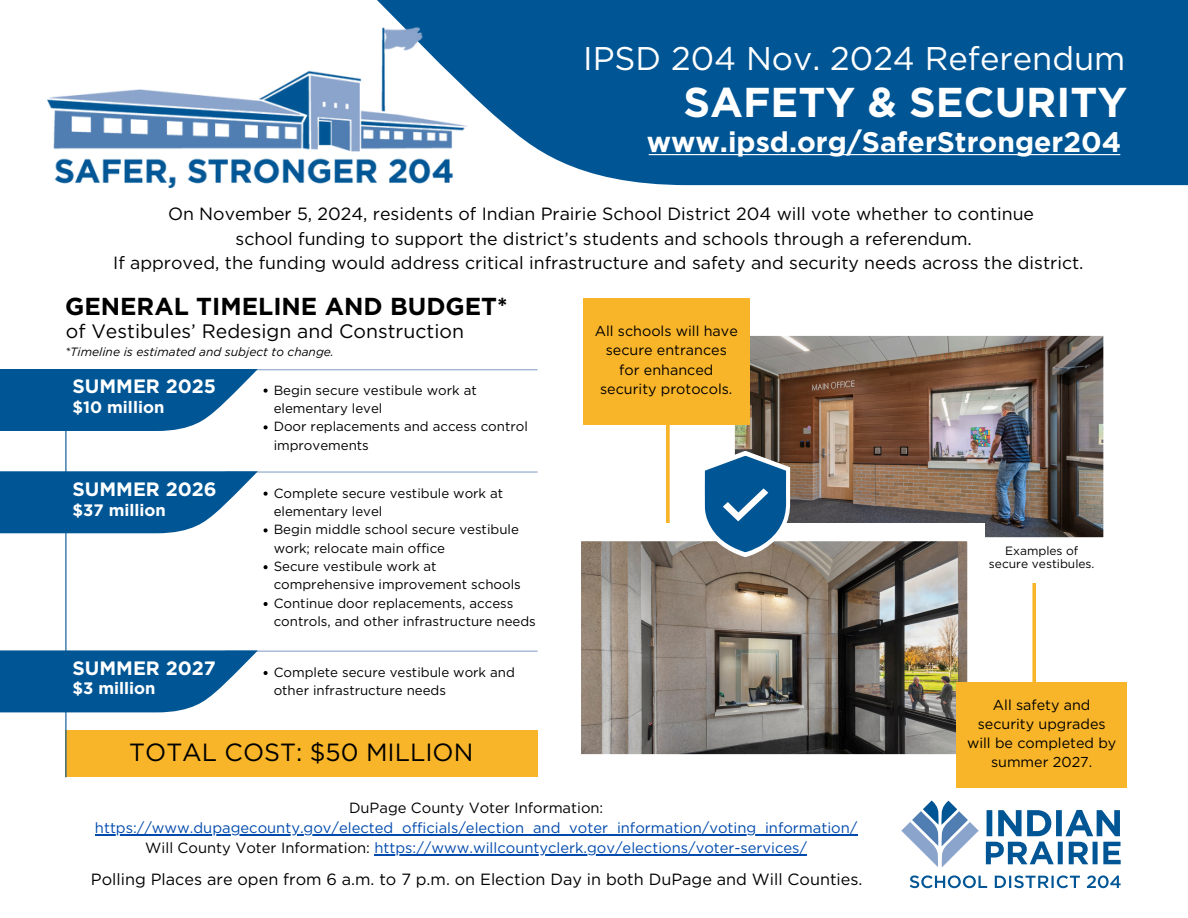
<style>
.page{position:relative;width:1188px;height:918px;background:#fff}
.page>*{position:absolute;margin:0;border:0;box-sizing:border-box;transform-origin:0 0}
.t1{font:700 41.7px "Gotham";color:#fff}
.t2{font:32.85px "Gotham";color:#fff}
.t3{font:700 28.35px "Gotham";color:#fff}
.t4{font:24.9px "Gotham";color:#000}
.t5{font:700 24.6px "Gotham";color:#000}
.t6{font:19.5px "Gotham";color:#000}
.t7{font:700 19.35px "Gotham";color:#fff}
.t8{font:17.7px "Gotham";color:#000}
.t9{font:700 16.5px "Gotham";color:#fff}
.t10{font:16.2px "Gotham";color:#000}
.t11{font:14.7px/20px "Gotham";color:#004aad;text-align:center}
.t12{font:14.7px "Gotham";color:#000}
.t13{font:14.4px/19.2px "Gotham";color:#000;text-align:center}
.t14{font:13.35px/18.5px "Gotham";color:#000}
.t15{font:italic 12px "Gotham";color:#000}
.t16{font:12px/13px "Gotham";color:#000;text-align:center}
.s1{color:#000}
</style>
<div class="page">
<svg style="left:901px;top:800px;width:78px;height:67px"></svg>
<svg style="left:986px;top:842px;width:135px;height:22px"></svg>
<svg style="left:987px;top:810px;width:133px;height:26px"></svg>
<svg style="left:910px;top:875px;width:211px;height:13px"></svg>
<div style="left:377px;top:0;width:811px;height:185px;background:#005595"></div>
<img style="left:48px;top:27px;width:419px;height:160px">
<svg style="left:666px;top:424px;width:369px;height:258px"></svg>
<img style="left:717px;top:318px;width:387px;height:226px">
<svg style="left:581px;top:523px;width:404px;height:232px;background:#8f887f"></svg>
<div style="left:583px;top:298px;width:166px;height:126px;background:#f9b529"></div>
<div style="left:956px;top:682px;width:171px;height:106px;background:#f9b529"></div>
<div style="left:985px;top:544px;width:123px;height:39px;background:#fff"></div>
<div style="left:65px;top:730px;width:473px;height:47px;background:#f9b529"></div>
<hr style="left:65px;top:385px;width:1px;height:392px;background:#005695">
<hr style="left:225px;top:369px;width:313px;height:1px;background:#8ba4ca">
<hr style="left:225px;top:651px;width:313px;height:1px;background:#8ba4ca">
<hr style="left:225px;top:471px;width:313px;height:2px;background:#8ba4ca">
<svg style="left:0;top:369px;width:258px;height:62px;background:#206ba2"></svg>
<svg style="left:0;top:471px;width:258px;height:62px;background:#206ba2"></svg>
<svg style="left:0;top:651px;width:258px;height:61px;background:#1f6ba2"></svg>
<svg style="left:701px;top:451px;width:89px;height:106px"></svg>
<hr style="left:95px;top:834px;width:762px;height:2px;background:#004aad">
<hr style="left:375px;top:854px;width:432px;height:1px;background:#004aad">
<svg style="left:264px;top:389px;width:4px;height:4px"></svg>
<svg style="left:264px;top:425px;width:4px;height:4px"></svg>
<svg style="left:264px;top:492px;width:4px;height:4px"></svg>
<svg style="left:264px;top:528px;width:4px;height:4px"></svg>
<svg style="left:264px;top:565px;width:4px;height:4px"></svg>
<svg style="left:264px;top:602px;width:4px;height:4px"></svg>
<svg style="left:264px;top:671px;width:4px;height:4px"></svg>
<hr style="left:649px;top:154px;width:471px;height:1px;background:#fff">
<p class="t2" style="left:583px;top:38px;width:544px">IPSD 204 Nov. 2024 Referendum</p>
<p class="t1" style="left:683px;top:77px;width:445px">SAFETY &amp; SECURITY</p>
<p class="t3" style="left:647px;top:125px;width:476px">www.ipsd.org/SaferStronger204</p>
<p class="t8" style="left:168px;top:203px;width:868px">On November 5, 2024, residents of Indian Prairie School District 204 will vote whether to continue</p>
<p class="t8" style="left:236px;top:228px;width:738px">school funding to support the district’s students and schools through a referendum.</p>
<h6 class="t8" style="left:113px;top:252px;width:972px">If approved, the funding would address critical infrastructure and safety and security needs across the district.</h6>
<p class="t5" style="left:65px;top:291px;width:444px">GENERAL TIMELINE AND BUDGET*</p>
<p class="t6" style="left:66px;top:320px;width:400px">of Vestibules’ Redesign and Construction</p>
<p class="t15" style="left:65px;top:344px;width:270px">*Timeline is estimated and subject to change.</p>
<h6 class="t7" style="left:72px;top:375px;width:145px">SUMMER 2025</h6>
<p class="t14" style="left:274px;top:380px;width:205px">Begin secure vestibule work at elementary level</p>
<p class="t14" style="left:274px;top:417px;width:256px">Door replacements and access control improvements</p>
<p class="t9" style="left:72px;top:397px;width:93px">$10 million</p>
<p class="t7" style="left:72px;top:478px;width:146px">SUMMER 2026</p>
<p class="t14" style="left:274px;top:484px;width:231px">Complete secure vestibule work at elementary level</p>
<p class="t14" style="left:274px;top:520px;width:247px">Begin middle school secure vestibule work; relocate main office</p>
<h6 class="t14" style="left:274px;top:557px;width:249px">Secure vestibule work at comprehensive improvement schools</h6>
<p class="t14" style="left:274px;top:594px;width:264px">Continue door replacements, access controls, and other infrastructure needs</p>
<p class="t9" style="left:72px;top:500px;width:95px">$37 million</p>
<h5 class="t7" style="left:72px;top:656px;width:145px">SUMMER 2027</h5>
<p class="t14" style="left:274px;top:663px;width:243px">Complete secure vestibule work and other infrastructure needs</p>
<p class="t9" style="left:72px;top:679px;width:85px">$3 million</p>
<p class="t4" style="left:129px;top:737px;width:346px">TOTAL COST: $50 MILLION</p>
<h3 class="t13" style="left:595px;top:322px;width:145px">All schools will have secure entrances for enhanced security protocols.</h3>
<p class="t12" style="left:349px;top:799px;width:256px">DuPage County Voter Information:</p>
<p class="t11" style="left:95px;top:818px;width:764px">https://www.dupagecounty.gov/elected_officials/election_and_voter_information/voting_information/<br><span class="s1">Will County Voter Information:</span> https://www.willcountyclerk.gov/elections/voter-services/</p>
<p class="t10" style="left:91px;top:869px;width:773px">Polling Places are open from 6 a.m. to 7 p.m. on Election Day in both DuPage and Will Counties.</p>
<p class="t16" style="left:989px;top:545px;width:107px">Examples of secure vestibules.</p>
<p class="t13" style="left:967px;top:695px;width:151px">All safety and security upgrades will be completed by summer 2027.</p>
</div>
